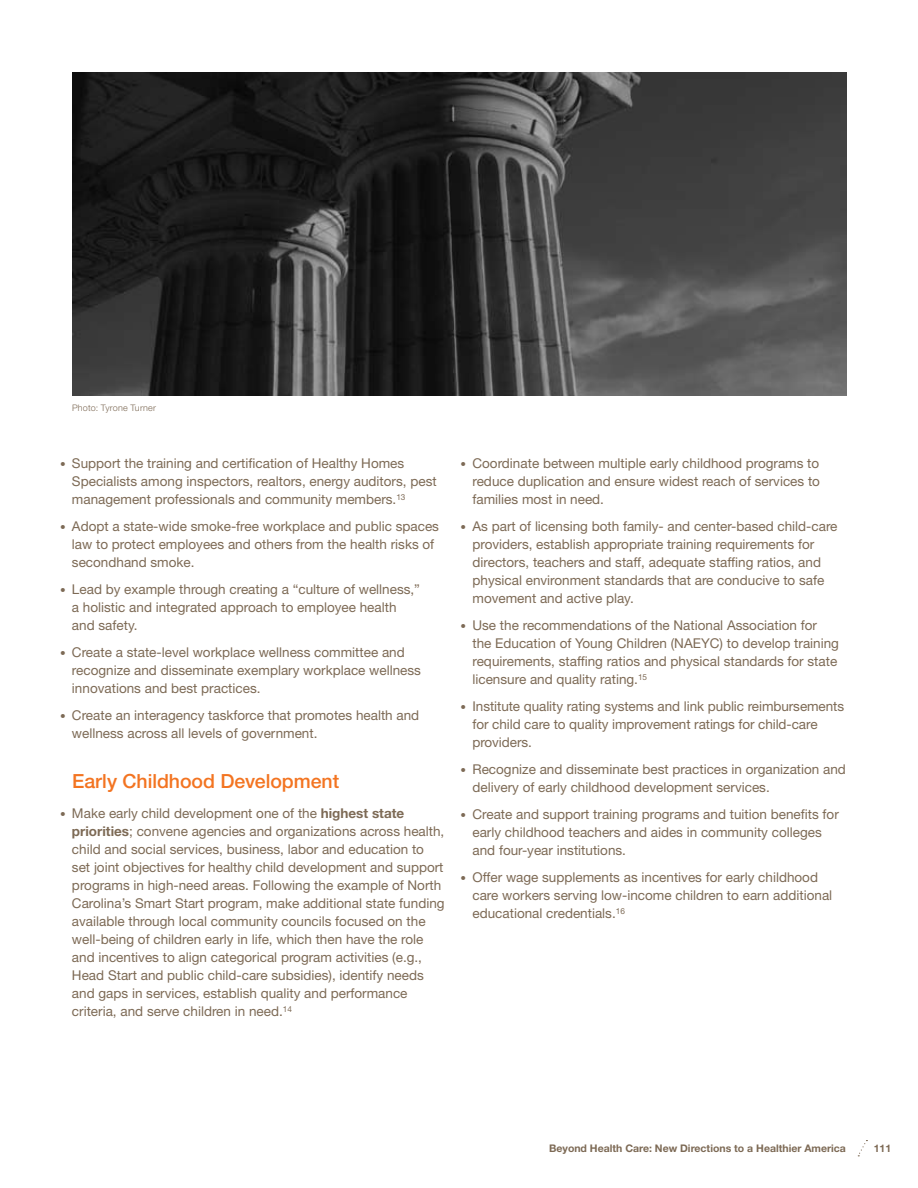
<style>
.page{position:relative;width:918px;height:1188px;background:#fff}
.page>*{position:absolute;margin:0;border:0;box-sizing:border-box;transform-origin:0 0}
.t1{font:500 19.5px "Helvetica Neue LT Pro";color:#f37421}
.t2{font:13.5px/18px "Helvetica Neue LT Pro";color:#7d6a55}
.t3{font:700 10.5px "Helvetica Neue LT Pro";color:#7d6a55}
.t4{font:300 9px "Helvetica Neue LT Pro";letter-spacing:.03em;color:#7d6a55}
.s1{font-size:11.25px}
.s2{font-weight:700}
</style>
<div class="page">
<svg style="left:858px;top:1140px;width:9px;height:16px"></svg>
<img style="left:72px;top:72px;width:774px;height:324px">
<p class="t4" style="left:72px;top:403px;width:86px">Photo: Tyrone Turner</p>
<p class="t2" style="left:72px;top:454px;width:366px;text-indent:-12px"><span class="s1">•</span> Support the training and certification of Healthy Homes<br>Specialists among inspectors, realtors, energy auditors, pest management professionals and community members.<sup>13</sup></p>
<p class="t2" style="left:72px;top:517px;width:369px;text-indent:-12px"><span class="s1">•</span> Adopt a state-wide smoke-free workplace and public spaces law to protect employees and others from the health risks of secondhand smoke.</p>
<p class="t2" style="left:72px;top:580px;width:350px;text-indent:-12px"><span class="s1">•</span> Lead by example through creating a “culture of wellness,” a holistic and integrated approach to employee health and safety.</p>
<p class="t2" style="left:72px;top:643px;width:351px;text-indent:-12px"><span class="s1">•</span> Create a state-level workplace wellness committee and recognize and disseminate exemplary workplace wellness innovations and best practices.</p>
<p class="t2" style="left:72px;top:706px;width:349px;text-indent:-12px"><span class="s1">•</span> Create an interagency taskforce that promotes health and wellness across all levels of government.</p>
<h1 class="t1" style="left:72px;top:770px;width:269px">Early Childhood Development</h1>
<p class="t2" style="left:72px;top:804px;width:374px;text-indent:-12px"><span class="s1">•</span> Make early child development one of the <span class="s2">highest state priorities</span>; convene agencies and organizations across health, child and social services, business, labor and education to set joint objectives for healthy child development and support programs in high-need areas. Following the example of North Carolina’s Smart Start program, make additional state funding available through local community councils focused on the well-being of children early in life, which then have the role and incentives to align categorical program activities (e.g., Head Start and public child-care subsidies), identify needs and gaps in services, establish quality and performance criteria, and serve children in need.<sup>14</sup></p>
<p class="t2" style="left:472px;top:454px;width:349px;text-align:justify;text-indent:-12px"><span class="s1">•</span> Coordinate between multiple early childhood programs to reduce duplication and ensure widest reach of services to families most in need.</p>
<p class="t2" style="left:472px;top:517px;width:367px;text-indent:-12px"><span class="s1">•</span> As part of licensing both family- and center-based child-care providers, establish appropriate training requirements for directors, teachers and staff, adequate staffing ratios, and physical environment standards that are conducive to safe movement and active play.</p>
<p class="t2" style="left:472px;top:616px;width:368px;text-indent:-12px"><span class="s1">•</span> Use the recommendations of the National Association for the Education of Young Children (NAEYC) to develop training requirements, staffing ratios and physical standards for state licensure and quality rating.<sup>15</sup></p>
<p class="t2" style="left:472px;top:697px;width:373px;text-indent:-12px"><span class="s1">•</span> Institute quality rating systems and link public reimbursements for child care to quality improvement ratings for child-care providers.</p>
<p class="t2" style="left:472px;top:760px;width:375px;text-indent:-12px"><span class="s1">•</span> Recognize and disseminate best practices in organization and delivery of early childhood development services.</p>
<p class="t2" style="left:472px;top:805px;width:368px;text-indent:-12px"><span class="s1">•</span> Create and support training programs and tuition benefits for early childhood teachers and aides in community colleges and four-year institutions.</p>
<p class="t2" style="left:472px;top:868px;width:361px;text-indent:-12px"><span class="s1">•</span> Offer wage supplements as incentives for early childhood care workers serving low-income children to earn additional educational credentials.<sup>16</sup></p>
<p class="t3" style="left:549px;top:1142px;width:298px">Beyond Health Care: New Directions to a Healthier America</p>
<p class="t3" style="left:874px;top:1142px;width:19px">111</p>
</div>
